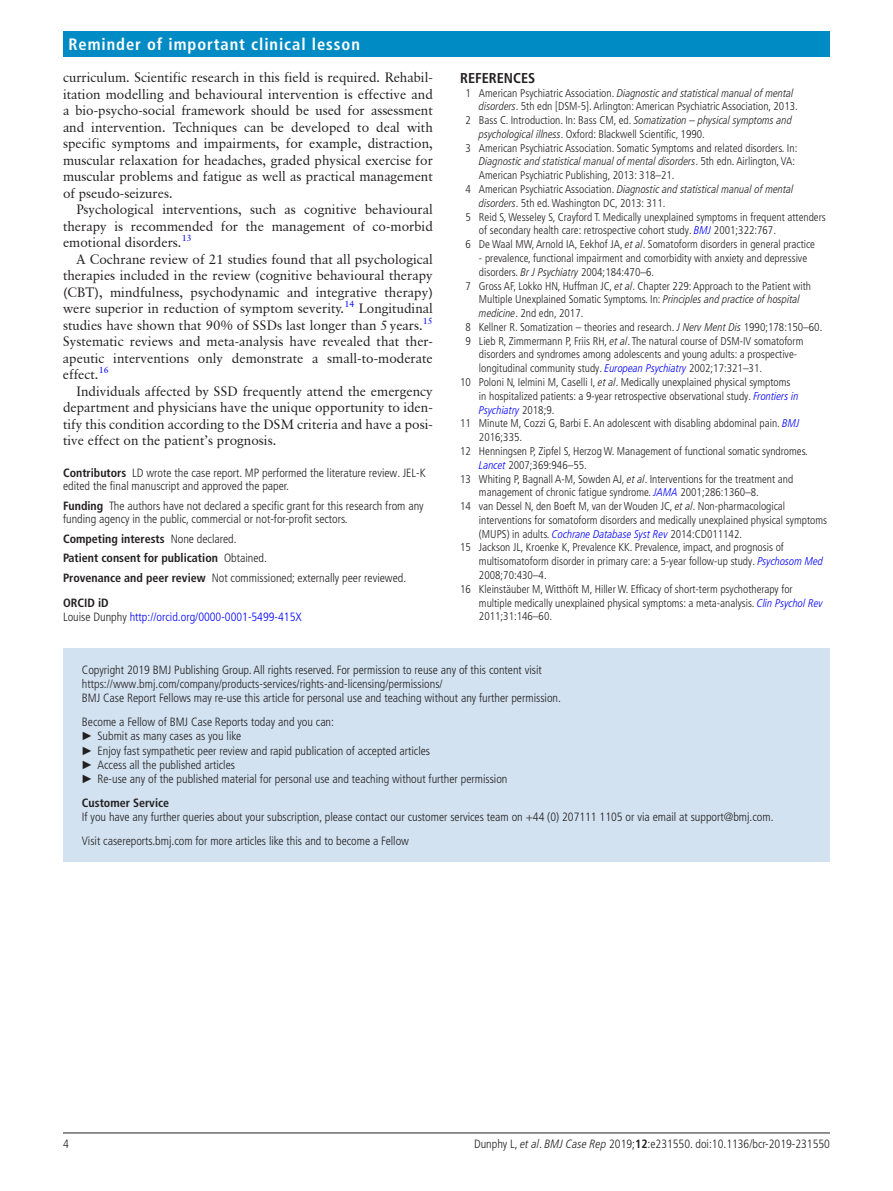
<style>
.page{position:relative;width:893px;height:1191px;background:#fff}
.page>*{position:absolute;margin:0;border:0;box-sizing:border-box;transform-origin:0 0}
.t1{font:700 condensed 16.5px "Frutiger LT Pro";letter-spacing:.055em;color:#fff}
.t2{font:700 condensed 14.25px "Frutiger LT Std";color:#231f20}
.t3{font:13.5px/16.5px "Classical Garamond BT";color:#231f20;text-align:justify}
.t4{font:300 condensed 12px/14.4px "Frutiger LT Pro";color:#231f20}
.t5{font:700 condensed 12px/19.5px "Frutiger LT Pro";color:#231f20}
.t6{font:300 condensed 12px/13.5px "Frutiger LT Pro";color:#00f}
.t7{font:300 condensed 11.25px "Frutiger LT Pro";color:#231f20}
.t8{font:italic 300 condensed 11.25px "Frutiger LT Pro";color:#231f20}
.t9{font:italic 300 condensed 11.25px "Frutiger LT Pro";color:#00f}
.s1{font-weight:700}
.s2{font-weight:300}
.s3{font-weight:700;color:#231f20}
.s4{color:#231f20}
.s5{font-style:normal}
.s6{font-style:italic}
.s7{font-style:italic;color:#00f}
.s8{font-style:normal;color:#231f20}
.s9{font-family:"Arial";font-weight:400;font-stretch:normal}
</style>
<div class="page">
<hr style="left:63px;top:1132px;width:767px;height:1px;background:#231f20">
<div style="left:63px;top:31px;width:767px;height:25px;background:#008bc5"></div>
<div style="left:63px;top:648px;width:767px;height:213px;background:#d2e2f0"></div>
<h1 class="t1" style="left:69px;top:34px;width:293px">Reminder of important clinical lesson</h1>
<p class="t3" style="left:63px;top:69px;width:371px">curriculum. Scientific research in this field is required. Rehabil&shy;itation modelling and behavioural intervention is effective and a bio-psycho-social framework should be used for assessment and intervention. Techniques can be developed to deal with specific symptoms and impairments, for example, distraction, muscular relaxation for headaches, graded physical exercise for muscular problems and fatigue as well as practical management of pseudo-seizures.</p>
<p class="t3" style="left:63px;top:201px;width:371px;text-indent:14px">Psychological interventions, such as cognitive behavioural therapy is recommended for the management of co-morbid emotional disorders.<sup>13</sup></p>
<p class="t3" style="left:63px;top:251px;width:371px;text-indent:14px">A Cochrane review of 21 studies found that all psychological therapies included in the review (cognitive behavioural therapy (CBT), mindfulness, psychodynamic and integrative therapy) were superior in reduction of symptom severity.<sup>14</sup> Longitudinal studies have shown that 90% of SSDs last longer than 5years.<sup>15<br></sup>Systematic reviews and meta-analysis have revealed that ther&shy;apeutic interventions only demonstrate a small-to-moderate effect.<sup>16</sup></p>
<p class="t3" style="left:63px;top:383px;width:371px;text-indent:14px">Individuals affected by SSD frequently attend the emergency department and physicians have the unique opportunity to iden&shy;tify this condition according to the DSM criteria and have a posi&shy;tive effect on the patient’s prognosis.</p>
<p class="t4" style="left:63px;top:466px;width:364px;line-height:13.5px"><span class="s1">Contributors</span> LD wrote the case report. MP performed the literature review. JEL-K edited the final manuscript and approved the paper.</p>
<p class="t4" style="left:63px;top:499px;width:362px;line-height:13.5px"><span class="s1">Funding</span> The authors have not declared a specific grant for this research from any funding agency in the public, commercial or not-for-profit sectors.</p>
<p class="t5" style="left:63px;top:529px;width:345px">Competing interests <span class="s2">None declared.<br></span>Patient consent for publication <span class="s2">Obtained.<br></span>Provenance and peer review <span class="s2">Not commissioned; externally peer reviewed.</span></p>
<p class="t6" style="left:63px;top:596px;width:240px"><span class="s3">ORCID iD<br></span><span class="s4">Louise Dunphy</span> http://orcid.org/0000-0001-5499-415X</p>
<p class="t2" style="left:460px;top:69px;width:77px">REFERENCES</p>
<p class="t8" style="left:465px;top:86px;width:329px"><span class="s5">1 American Psychiatric Association.</span> Diagnostic and statistical manual of mental</p>
<p class="t7" style="left:479px;top:100px;width:320px"><span class="s6">disorders</span>. 5th edn [DSM-5]. Arlington: American Psychiatric Association, 2013.</p>
<p class="t7" style="left:465px;top:114px;width:328px">2 Bass C. Introduction. In: Bass CM, ed. <span class="s6">Somatization – physical symptoms and</span></p>
<p class="t7" style="left:479px;top:127px;width:227px"><span class="s6">psychological illness</span>. Oxford: Blackwell Scientific, 1990.</p>
<p class="t7" style="left:465px;top:141px;width:333px">3 American Psychiatric Association. Somatic Symptoms and related disorders. In:</p>
<p class="t8" style="left:479px;top:155px;width:318px">Diagnostic and statistical manual of mental disorders<span class="s5">. 5th edn. Airlington, VA:</span></p>
<p class="t7" style="left:479px;top:169px;width:197px">American Psychiatric Publishing, 2013: 318–21.</p>
<p class="t8" style="left:465px;top:183px;width:329px"><span class="s5">4 American Psychiatric Association.</span> Diagnostic and statistical manual of mental</p>
<p class="t7" style="left:479px;top:196px;width:188px"><span class="s6">disorders</span>. 5th ed. Washington DC, 2013: 311.</p>
<p class="t7" style="left:465px;top:210px;width:362px">5 Reid S, Wesseley S, Crayford T. Medically unexplained symptoms in frequent attenders</p>
<p class="t7" style="left:479px;top:224px;width:299px">of secondary health care: retrospective cohort study. <span class="s7">BMJ</span> 2001;322:767.</p>
<p class="t7" style="left:465px;top:238px;width:351px">6 De Waal MW, Arnold IA, Eekhof JA, <span class="s6">et al</span>. Somatoform disorders in general practice</p>
<p class="t7" style="left:479px;top:252px;width:330px">- prevalence, functional impairment and comorbidity with anxiety and depressive</p>
<p class="t7" style="left:479px;top:265px;width:177px">disorders. <span class="s6">Br J Psychiatry</span> 2004;184:470–6.</p>
<p class="t7" style="left:465px;top:279px;width:347px">7 Gross AF, Lokko HN, Huffman JC, <span class="s6">et al</span>. Chapter 229: Approach to the Patient with</p>
<p class="t7" style="left:479px;top:293px;width:322px">Multiple Unexplained Somatic Symptoms. In: <span class="s6">Principles and practice of hospital</span></p>
<p class="t7" style="left:479px;top:307px;width:106px"><span class="s6">medicine</span>. 2nd edn, 2017.</p>
<p class="t7" style="left:465px;top:320px;width:358px">8 Kellner R. Somatization – theories and research. <span class="s6">J Nerv Ment Dis</span> 1990;178:150–60.</p>
<p class="t7" style="left:465px;top:334px;width:339px">9 Lieb R, Zimmermann P, Friis RH, <span class="s6">et al</span>. The natural course of DSM-IV somatoform</p>
<p class="t7" style="left:479px;top:348px;width:320px">disorders and syndromes among adolescents and young adults: a prospective-</p>
<p class="t7" style="left:479px;top:362px;width:285px">longitudinal community study. <span class="s7">European Psychiatry</span> 2002;17:321–31.</p>
<p class="t7" style="left:460px;top:376px;width:332px">10 Poloni N, Ielmini M, Caselli I, <span class="s6">et al</span>. Medically unexplained physical symptoms</p>
<p class="t7" style="left:479px;top:389px;width:321px">in hospitalized patients: a 9-year retrospective observational study. <span class="s7">Frontiers in</span></p>
<p class="t9" style="left:479px;top:403px;width:77px">Psychiatry <span class="s8">2018;9.</span></p>
<p class="t7" style="left:460px;top:417px;width:341px">11 Minute M, Cozzi G, Barbi E. An adolescent with disabling abdominal pain. <span class="s7">BMJ</span></p>
<p class="t7" style="left:479px;top:431px;width:45px">2016;335.</p>
<p class="t7" style="left:460px;top:444px;width:349px">12 Henningsen P, Zipfel S, Herzog W. Management of functional somatic syndromes.</p>
<p class="t7" style="left:479px;top:458px;width:109px"><span class="s7">Lancet</span> 2007;369:946–55.</p>
<p class="t7" style="left:460px;top:472px;width:335px">13 Whiting P, Bagnall A-M, Sowden AJ, <span class="s6">et al</span>. Interventions for the treatment and</p>
<p class="t7" style="left:479px;top:486px;width:281px">management of chronic fatigue syndrome. <span class="s7">JAMA</span> 2001;286:1360–8.</p>
<p class="t7" style="left:460px;top:500px;width:327px">14 van Dessel N, den Boeft M, van der Wouden JC, <span class="s6">et al</span>. Non-pharmacological</p>
<p class="t7" style="left:479px;top:513px;width:350px">interventions for somatoform disorders and medically unexplained physical symptoms</p>
<p class="t7" style="left:479px;top:527px;width:265px">(MUPS) in adults. <span class="s7">Cochrane Database Syst Rev</span> 2014:CD011142.</p>
<p class="t7" style="left:460px;top:541px;width:325px">15 Jackson JL, Kroenke K, Prevalence KK. Prevalence, impact, and prognosis of</p>
<p class="t7" style="left:479px;top:555px;width:346px">multisomatoform disorder in primary care: a 5-year follow-up study. <span class="s7">Psychosom Med</span></p>
<p class="t7" style="left:479px;top:568px;width:69px">2008;70:430–4.</p>
<p class="t7" style="left:460px;top:582px;width:334px">16 Kleinstäuber M, Witthöft M, Hiller W. Efficacy of short-term psychotherapy for</p>
<p class="t7" style="left:479px;top:596px;width:345px">multiple medically unexplained physical symptoms: a meta-analysis. <span class="s7">Clin Psychol Rev</span></p>
<p class="t7" style="left:479px;top:610px;width:75px">2011;31:146–60.</p>
<p class="t4" style="left:82px;top:662px;width:481px">Copyright 2019 BMJ Publishing Group. All rights reserved. For permission to reuse any of this content visit https://www.bmj.com/company/products-services/rights-and-licensing/permissions/<br>BMJ Case Report Fellows may re-use this article for personal use and teaching without any further permission.</p>
<p class="t4" style="left:81px;top:714px;width:428px">Become a Fellow of BMJ Case Reports today and you can:<br><span class="s9">►</span> Submit as many cases as you like<br><span class="s9">►</span> Enjoy fast sympathetic peer review and rapid publication of accepted articles<br><span class="s9">►</span> Access all the published articles<br><span class="s9">►</span> Re-use any of the published material for personal use and teaching without further permission</p>
<p class="t5" style="left:82px;top:793px;width:89px">Customer Service</p>
<p class="t4" style="left:82px;top:805px;width:693px;line-height:23.4px">If you have any further queries about your subscription, please contact our customer services team on +44 (0) 207111 1105 or via email at support@bmj.com.<br>Visit casereports.bmj.com for more articles like this and to become a Fellow</p>
<p class="t4" style="left:63px;top:1136px;width:7px">4</p>
<p class="t4" style="left:474px;top:1136px;width:357px">Dunphy L, <span class="s6">et al</span>. <span class="s6">BMJ Case Rep</span> 2019;<span class="s1">12</span>:e231550. doi:10.1136/bcr-2019-231550</p>
</div>
